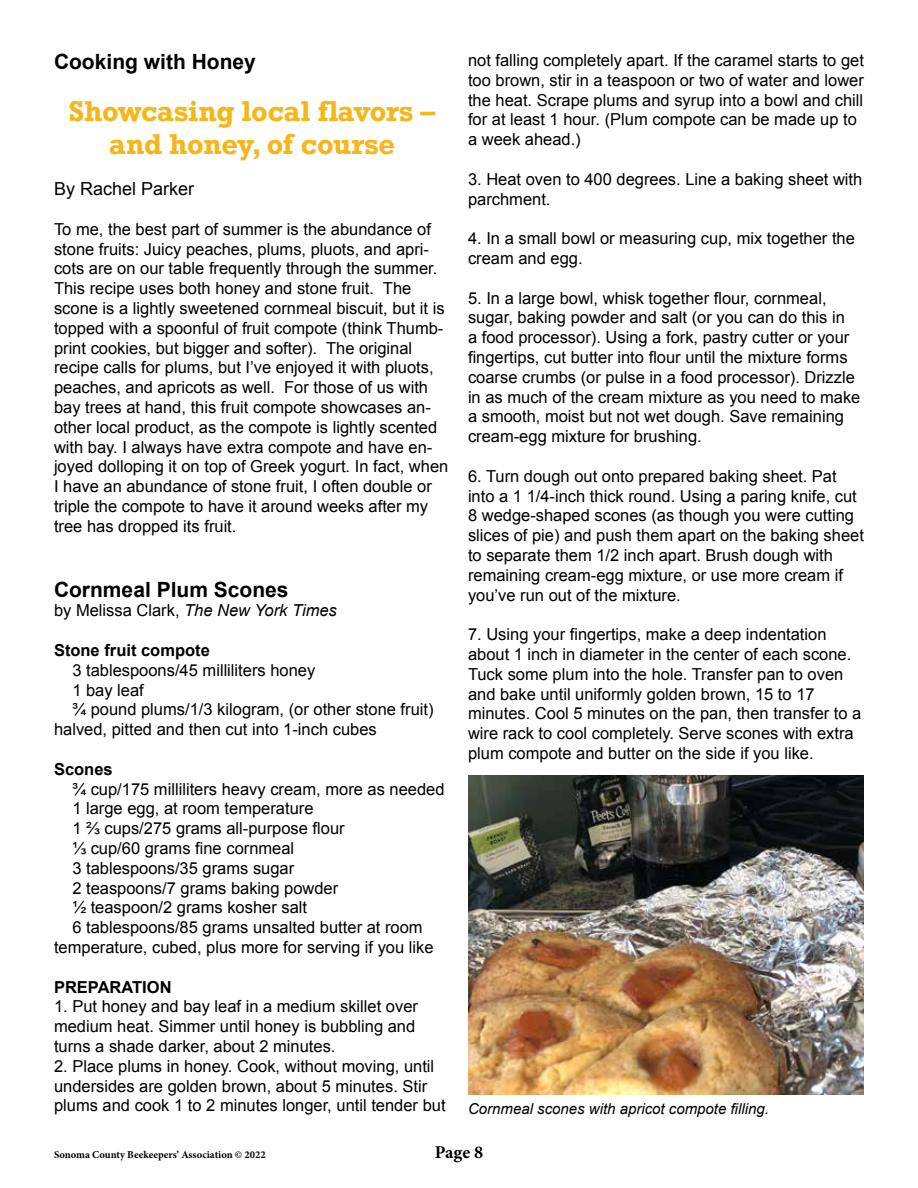
<style>
.page{position:relative;width:918px;height:1188px;background:#fff}
.page>*{position:absolute;margin:0;border:0;box-sizing:border-box;transform-origin:0 0}
.t1{font:700 27px/32.4px "Rockwell";letter-spacing:-.015em;color:#f4b619;text-align:center}
.t2{font:700 21px "Arial";color:#000}
.t3{font:18px "Arial";color:#000}
.t4{font:700 18px "Minion Pro";color:#000}
.t5{font:16.5px/19.8px "Arial";color:#000}
.t6{font:700 16.5px "Arial";color:#000}
.t7{font:italic 15px "Arial";color:#000}
.t8{font:700 10.5px "Minion Pro";color:#000}
.s1{font-style:italic}
</style>
<div class="page">
<img style="left:468px;top:776px;width:396px;height:319px">
<p class="t2" style="left:54px;top:48px;width:203px">Cooking with Honey</p>
<h1 class="t1" style="left:69px;top:95px;width:368px">Showcasing local flavors – and honey, of course</h1>
<p class="t3" style="left:54px;top:177px;width:142px">By Rachel Parker</p>
<p class="t5" style="left:54px;top:219px;width:396px">To me, the best part of summer is the abundance of stone fruits: Juicy peaches, plums, pluots, and apri&shy;cots are on our table frequently through the summer.<br>This recipe uses both honey and stone fruit. The scone is a lightly sweetened cornmeal biscuit, but it is topped with a spoonful of fruit compote (think Thumb&shy;print cookies, but bigger and softer). The original recipe calls for plums, but I’ve enjoyed it with pluots, peaches, and apricots as well. For those of us with bay trees at hand, this fruit compote showcases an&shy;other local product, as the compote is lightly scented with bay. I always have extra compote and have en&shy;joyed dolloping it on top of Greek yogurt. In fact, when I have an abundance of stone fruit, I often double or triple the compote to have it around weeks after my tree has dropped its fruit.</p>
<p class="t2" style="left:54px;top:575px;width:236px">Cornmeal Plum Scones</p>
<p class="t5" style="left:54px;top:601px;width:284px">by Melissa Clark, <span class="s1">The New York Times</span></p>
<p class="t6" style="left:54px;top:639px;width:157px">Stone fruit compote</p>
<p class="t5" style="left:72px;top:660px;width:245px">3 tablespoons/45 milliliters honey</p>
<p class="t5" style="left:72px;top:680px;width:73px">1 bay leaf</p>
<p class="t5" style="left:72px;top:700px;width:363px">¾ pound plums/1/3 kilogram, (or other stone fruit)</p>
<p class="t5" style="left:54px;top:720px;width:324px">halved, pitted and then cut into 1-inch cubes</p>
<p class="t6" style="left:54px;top:758px;width:60px">Scones</p>
<p class="t5" style="left:72px;top:779px;width:374px">¾ cup/175 milliliters heavy cream, more as needed</p>
<p class="t5" style="left:72px;top:799px;width:243px">1 large egg, at room temperature</p>
<p class="t5" style="left:72px;top:819px;width:274px">1 ⅔ cups/275 grams all-purpose flour</p>
<p class="t5" style="left:72px;top:839px;width:223px">⅓ cup/60 grams fine cornmeal</p>
<p class="t5" style="left:72px;top:858px;width:223px">3 tablespoons/35 grams sugar</p>
<p class="t5" style="left:72px;top:878px;width:267px">2 teaspoons/7 grams baking powder</p>
<p class="t5" style="left:72px;top:898px;width:236px">½ teaspoon/2 grams kosher salt</p>
<p class="t5" style="left:72px;top:918px;width:352px">6 tablespoons/85 grams unsalted butter at room</p>
<p class="t5" style="left:54px;top:938px;width:381px">temperature, cubed, plus more for serving if you like</p>
<p class="t6" style="left:54px;top:976px;width:119px">PREPARATION</p>
<p class="t5" style="left:54px;top:997px;width:366px">1. Put honey and bay leaf in a medium skillet over medium heat. Simmer until honey is bubbling and turns a shade darker, about 2 minutes.</p>
<p class="t5" style="left:54px;top:1056px;width:393px">2. Place plums in honey. Cook, without moving, until undersides are golden brown, about 5 minutes. Stir plums and cook 1 to 2 minutes longer, until tender but</p>
<p class="t5" style="left:468px;top:50px;width:398px">not falling completely apart. If the caramel starts to get too brown, stir in a teaspoon or two of water and lower the heat. Scrape plums and syrup into a bowl and chill for at least 1 hour. (Plum compote can be made up to a week ahead.)</p>
<p class="t5" style="left:468px;top:169px;width:396px">3. Heat oven to 400 degrees. Line a baking sheet with parchment.</p>
<p class="t5" style="left:468px;top:229px;width:388px">4. In a small bowl or measuring cup, mix together the cream and egg.</p>
<p class="t5" style="left:468px;top:288px;width:394px">5. In a large bowl, whisk together flour, cornmeal, sugar, baking powder and salt (or you can do this in<br>a food processor). Using a fork, pastry cutter or your fingertips, cut butter into flour until the mixture forms coarse crumbs (or pulse in a food processor). Drizzle in as much of the cream mixture as you need to make a smooth, moist but not wet dough. Save remaining cream-egg mixture for brushing.</p>
<p class="t5" style="left:468px;top:466px;width:398px">6. Turn dough out onto prepared baking sheet. Pat into a 1 1/4-inch thick round. Using a paring knife, cut 8 wedge-shaped scones (as though you were cutting slices of pie) and push them apart on the baking sheet to separate them 1/2 inch apart. Brush dough with remaining cream-egg mixture, or use more cream if you’ve run out of the mixture.</p>
<p class="t5" style="left:468px;top:625px;width:395px">7. Using your fingertips, make a deep indentation about 1 inch in diameter in the center of each scone.<br>Tuck some plum into the hole. Transfer pan to oven and bake until uniformly golden brown, 15 to 17 minutes. Cool 5 minutes on the pan, then transfer to a wire rack to cool completely. Serve scones with extra plum compote and butter on the side if you like.</p>
<p class="t7" style="left:468px;top:1099px;width:302px">Cornmeal scones with apricot compote filling.</p>
<p class="t8" style="left:54px;top:1147px;width:213px">Sonoma County Beekeepers’ Association © 2022</p>
<p class="t4" style="left:435px;top:1139px;width:50px">Page 8</p>
</div>
